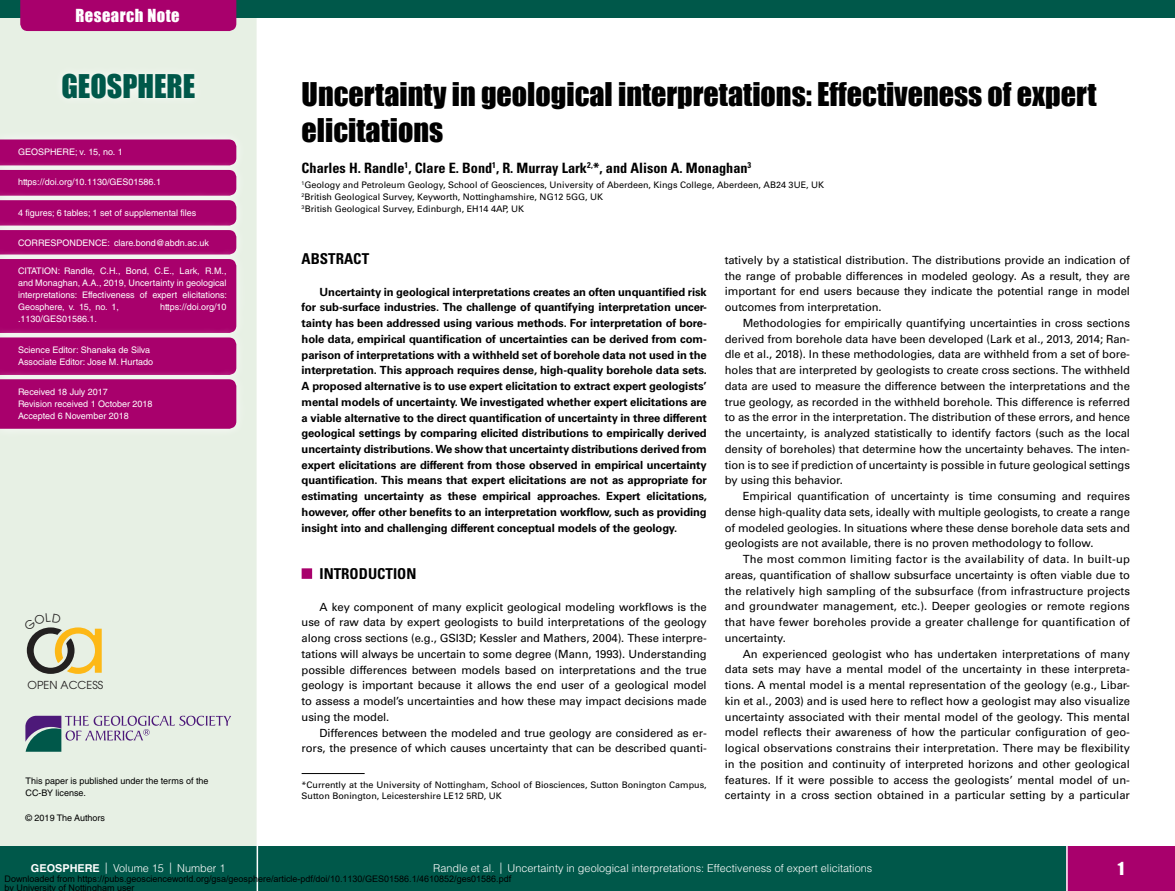
<style>
.page{position:relative;width:1175px;height:891px;background:#fff}
.page>*{position:absolute;margin:0;border:0;box-sizing:border-box;transform-origin:0 0}
.t1{font:30px/36px "Impact";color:#000}
.t2{font:30px "Impact";color:#00584a}
.t3{font:16.5px "Impact";letter-spacing:.03em;color:#fff}
.t4{font:700 condensed 15px "Univers LT Std";color:#000}
.t5{font:700 condensed 14.25px "Univers LT Std";color:#000}
.t6{font:11.25px/15.8px "Univers LT Std";letter-spacing:-.01em;color:#000;text-align:justify}
.t7{font:700 11.25px/15.8px "Univers LT Std";letter-spacing:-.01em;color:#000;text-align:justify}
.t8{font:10.95px "Avant Garde";color:#232020}
.t9{font:300 10.8px "Helvetica LT Std";color:#fff}
.t10{font:9px/12px "Helvetica LT Std";color:#fff}
.t11{font:9px/12px "Univers LT Std";color:#000}
.t12{font:9px/9px "Arial";color:#000}
.t13{font:9px/12px "Helvetica LT Std";color:#000}
.s1{color:#a8006c}
.s2{font-weight:700}
.s3{font-size:11.25px}
</style>
<div class="page">
<div style="left:0;top:846px;width:1174px;height:45px;background:#00584a"></div>
<hr style="left:256px;top:0;width:2px;height:891px;background:#fff">
<div style="left:0;top:0;width:1174px;height:18px;background:#00584a"></div>
<div style="left:0;top:18px;width:256px;height:828px;background:#e7f0e4"></div>
<div style="left:20px;top:0;width:216px;height:31px;background:#a8006c"></div>
<div style="left:1066px;top:846px;width:108px;height:45px;background:#a8006c"></div>
<hr style="left:1066px;top:846px;width:1px;height:45px;background:#fff">
<div style="left:302px;top:568px;width:10px;height:11px;background:#a8006c"></div>
<div style="left:53px;top:64px;width:151px;height:43px;background:#edf4eb"></div>
<div style="left:0;top:130px;width:246px;height:45px;background:#fff;opacity:.75"></div>
<div style="left:0;top:160px;width:246px;height:45px;background:#e8f1e5"></div>
<div style="left:0;top:249px;width:246px;height:94px;background:#fff;opacity:.75"></div>
<div style="left:0;top:328px;width:246px;height:57px;background:#fff;opacity:.75"></div>
<div style="left:0;top:369px;width:246px;height:69px;background:#eaf2e7"></div>
<svg style="left:0;top:140px;width:236px;height:289px;background:#af1878"></svg>
<svg style="left:25px;top:716px;width:206px;height:36px"></svg>
<hr style="left:302px;top:773px;width:62px;height:1px;background:#000">
<svg style="left:26px;top:627px;width:76px;height:47px"></svg>
<h2 class="t3" style="left:75px;top:3px;width:106px">Research Note</h2>
<h1 class="t2" style="left:61px;top:63px;width:135px">GEOSPHERE</h1>
<p class="t10" style="left:18px;top:146px;width:106px">GEOSPHERE; v. 15, no. 1</p>
<p class="t10" style="left:18px;top:176px;width:145px">https://doi.org/10.1130/GES01586.1</p>
<p class="t10" style="left:18px;top:206px;width:180px">4 figures; 6 tables; 1 set of supplemental files</p>
<p class="t10" style="left:18px;top:236px;width:192px">CORRESPONDENCE: clare.bond@abdn.ac.uk</p>
<p class="t10" style="left:18px;top:265px;width:210px;text-align:justify">CITATION: Randle, C.H., Bond, C.E., Lark, R.M., and Monaghan, A.A., 2019, Uncertainty in geological interpretations: Effectiveness of expert elicitations:<br>Geosphere, v. 15, no. 1, <span class="s1">p. 1–11,</span> https://doi.org/10 .1130/GES01586.1.</p>
<p class="t10" style="left:18px;top:344px;width:137px">Science Editor: Shanaka de Silva<br>Associate Editor: Jose M. Hurtado</p>
<p class="t10" style="left:18px;top:386px;width:136px">Received 18 July 2017<br>Revision received 1 October 2018<br>Accepted 6 November 2018</p>
<p class="t8" style="left:28px;top:679px;width:77px">OPEN ACCESS</p>
<p class="t13" style="left:26px;top:775px;width:184px">This paper is published under the terms of the<br>CC‑BY license.</p>
<p class="t13" style="left:26px;top:812px;width:81px">© 2019 The Authors</p>
<h1 class="t1" style="left:302px;top:76px;width:796px">Uncertainty in geological interpretations: Effectiveness of expert elicitations</h1>
<p class="t5" style="left:302px;top:159px;width:451px">Charles H. Randle<sup>1</sup>, Clare E. Bond<sup>1</sup>, R. Murray Lark<sup>2,</sup>*, and Alison A. Monaghan<sup>3</sup></p>
<p class="t11" style="left:302px;top:179px;width:524px"><sup>1</sup>Geology and Petroleum Geology, School of Geosciences, University of Aberdeen, Kings College, Aberdeen, AB24 3UE, UK<br><sup>2</sup>British Geological Survey, Keyworth, Nottinghamshire, NG12 5GG, UK<br><sup>3</sup>British Geological Survey, Edinburgh, EH14 4AP, UK</p>
<h3 class="t4" style="left:302px;top:249px;width:69px">ABSTRACT</h3>
<p class="t7" style="left:302px;top:284px;width:407px;text-indent:18px">Uncertainty in geological interpretations creates an often unquantified risk for sub-surface industries. The challenge of quantifying interpretation uncer&shy;tainty has been addressed using various methods. For interpretation of bore&shy;hole data, empirical quantification of uncertainties can be derived from com&shy;parison of interpretations with a withheld set of borehole data not used in the interpretation. This approach requires dense, high-quality borehole data sets.<br>A proposed alternative is to use expert elicitation to extract expert geologists’ mental models of uncertainty. We investigated whether expert elicitations are a viable alternative to the direct quantification of uncertainty in three different geological settings by comparing elicited distributions to empirically derived uncertainty distributions. We show that uncertainty distributions derived from expert elicitations are different from those observed in empirical uncertainty quantification. This means that expert elicitations are not as appropriate for estimating uncertainty as these empirical approaches. Expert elicitations, however, offer other benefits to an interpretation workflow, such as providing insight into and challenging different conceptual models of the geology.</p>
<h3 class="t4" style="left:320px;top:564px;width:98px">INTRODUCTION</h3>
<p class="t6" style="left:302px;top:599px;width:407px;text-indent:18px">A key component of many explicit geological modeling workflows is the use of raw data by expert geologists to build interpretations of the geology along cross sections (e.g., GSI3D; Kessler and Mathers, 2004). These interpre&shy;tations will always be uncertain to some degree (Mann, 1993). Understanding possible differences between models based on interpretations and the true geology is important because it allows the end user of a geological model to assess a model’s uncertainties and how these may impact decisions made using the model.</p>
<p class="t6" style="left:302px;top:725px;width:407px;text-align:right">Differences between the modeled and true geology are considered as er&shy;rors, the presence of which causes uncertainty that can be described quanti-</p>
<p class="t6" style="left:724px;top:252px;width:407px">tatively by a statistical distribution. The distributions provide an indication of the range of probable differences in modeled geology. As a result, they are important for end users because they indicate the potential range in model outcomes from interpretation.</p>
<p class="t6" style="left:724px;top:315px;width:407px;text-indent:18px">Methodologies for empirically quantifying uncertainties in cross sections derived from borehole data have been developed (Lark et al., 2013, 2014; Ran&shy;dle et al., 2018). In these methodologies, data are withheld from a set of bore&shy;holes that are interpreted by geologists to create cross sections. The withheld data are used to measure the difference between the interpretations and the true geology, as recorded in the withheld borehole. This difference is referred to as the error in the interpretation. The distribution of these errors, and hence the uncertainty, is analyzed statistically to identify factors (such as the local density of boreholes) that determine how the uncertainty behaves. The inten&shy;tion is to see if prediction of uncertainty is possible in future geological settings by using this behavior.</p>
<p class="t6" style="left:724px;top:488px;width:407px;text-indent:18px">Empirical quantification of uncertainty is time consuming and requires dense high-quality data sets, ideally with multiple geologists, to create a range of modeled geologies. In situations where these dense borehole data sets and geologists are not available, there is no proven methodology to follow.</p>
<p class="t6" style="left:724px;top:551px;width:407px;text-indent:18px">The most common limiting factor is the availability of data. In built-up areas, quantification of shallow subsurface uncertainty is often viable due to the relatively high sampling of the subsurface (from infrastructure projects and groundwater management, etc.). Deeper geologies or remote regions that have fewer boreholes provide a greater challenge for quantification of uncertainty.</p>
<p class="t6" style="left:724px;top:646px;width:407px;text-indent:18px">An experienced geologist who has undertaken interpretations of many data sets may have a mental model of the uncertainty in these interpreta&shy;tions. A mental model is a mental representation of the geology (e.g., Libar&shy;kin et al., 2003) and is used here to reflect how a geologist may also visualize uncertainty associated with their mental model of the geology. This mental model reflects their awareness of how the particular configuration of geo&shy;logical observations constrains their interpretation. There may be flexibility in the position and continuity of interpreted horizons and other geological features. If it were possible to access the geologists’ mental model of un&shy;certainty in a cross section obtained in a particular setting by a particular</p>
<p class="t11" style="left:302px;top:778px;width:407px">*Currently at the University of Nottingham, School of Biosciences, Sutton Bonington Campus,<br>Sutton Bonington, Leicestershire LE12 5RD, UK</p>
<p class="t9" style="left:433px;top:862px;width:63px">Randle et al.</p>
<h2 class="t3" style="left:1117px;top:856px;width:8px">1</h2>
<p class="t9" style="left:31px;top:862px;width:196px"><span class="s2">GEOSPHERE</span> <span class="s3">|</span> Volume 15 <span class="s3">|</span> Number 1</p>
<p class="t9" style="left:500px;top:862px;width:374px"><span class="s3">|</span> Uncertainty in geological interpretations: Effectiveness of expert elicitations</p>
<p class="t12" style="left:4px;top:875px;width:508px">Downloaded from https://pubs.geoscienceworld.org/gsa/geosphere/article-pdf/doi/10.1130/GES01586.1/4610852/ges01586.pdf by University of Nottingham user</p>
</div>
